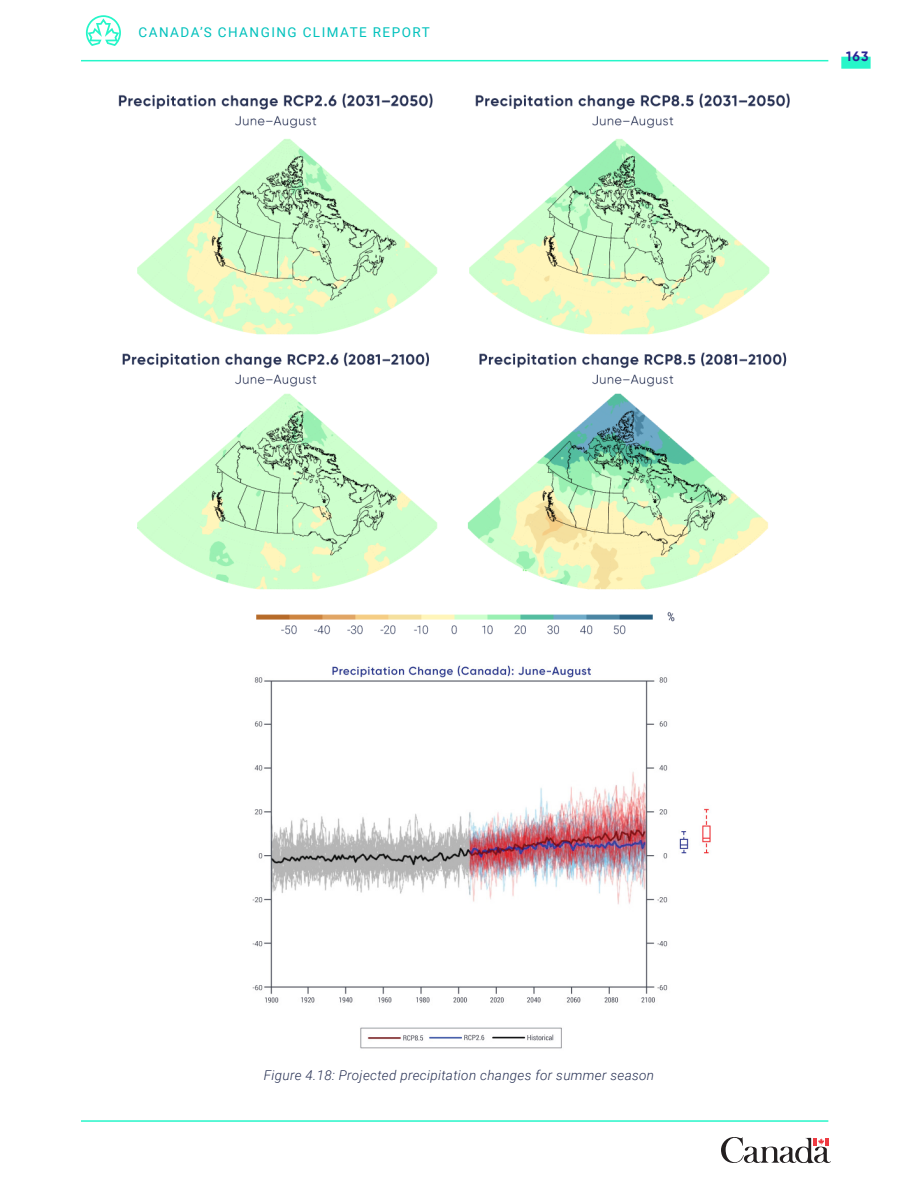
<style>
.page{position:relative;width:918px;height:1188px;background:#fff}
.page>*{position:absolute;margin:0;border:0;box-sizing:border-box;transform-origin:0 0}
.Figure_Number{font:italic 300 13.5px "Roboto";letter-spacing:.025em;color:#252f52}
.t1{font:13.5px "Roboto";letter-spacing:.11em;color:#00c1bc}
.t2{font:700 13.5px "Gilroy";color:#2a2594}
</style>
<div class="page">
<svg style="left:721px;top:1137px;width:110px;height:27px"></svg>
<div style="left:841px;top:57px;width:30px;height:12px;background:#26f6c9"></div>
<hr style="left:81px;top:1120px;width:747px;height:2px;background:#26f6c9">
<hr style="left:81px;top:60px;width:747px;height:1px;background:#26f6c9">
<svg style="left:86px;top:15px;width:35px;height:31px"></svg>
<img style="left:118px;top:93px;width:672px;height:542px">
<img style="left:252px;top:665px;width:459px;height:384px">
<p class="t1" style="left:138px;top:23px;width:293px">CANADA’S CHANGING CLIMATE REPORT</p>
<p class="t2" style="left:846px;top:48px;width:24px">163</p>
<p class="Figure_Number" style="left:264px;top:1066px;width:392px">Figure 4.18: Projected precipitation changes for summer season</p>
</div>
